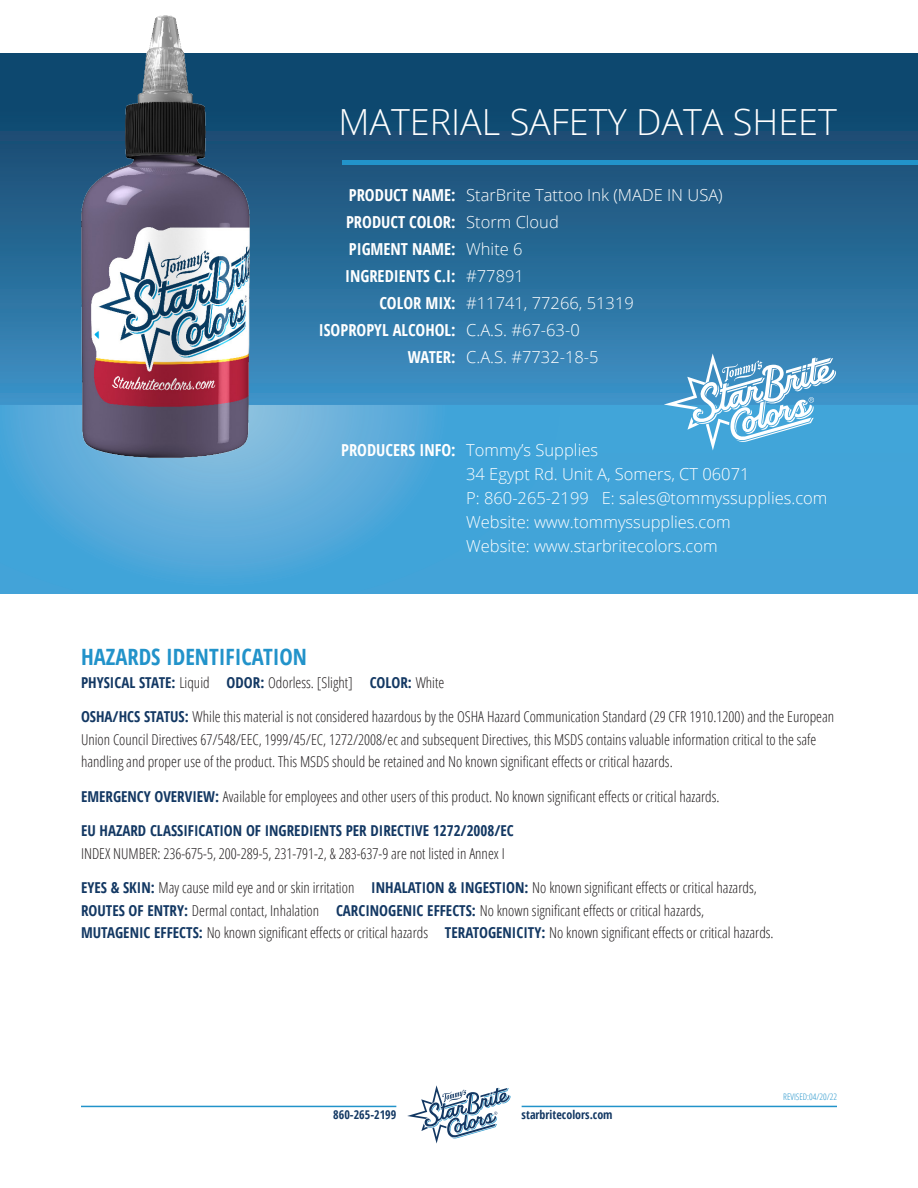
<style>
.page{position:relative;width:918px;height:1188px;background:#fff}
.page>*{position:absolute;margin:0;border:0;box-sizing:border-box;transform-origin:0 0}
.t1{font:300 36px "Open Sans";color:#fff}
.t2{font:700 22.5px "Open Sans Condensed";color:#2293ca}
.t3{font:300 16.5px "Open Sans";color:#fff}
.t4{font:700 16.5px "Open Sans Condensed";color:#fff}
.t5{font:300 15px/22.5px "Open Sans Condensed";color:#231f20}
.t6{font:700 15px "Open Sans Condensed";color:#133863}
.t7{font:700 12px "Open Sans Condensed";color:#133863}
.t8{font:300 9px "Open Sans Condensed";color:#2293ca}
.s1{font-weight:700;color:#133863}
</style>
<div class="page">
<div style="left:0;top:404px;width:918px;height:190px;background:#42a4d8"></div>
<svg style="left:0;top:404px;width:559px;height:168px"></svg>
<div style="left:0;top:54px;width:918px;height:350px;background:linear-gradient(to bottom,#0a3d62,#3e8ec2)"></div>
<hr style="left:342px;top:160px;width:576px;height:4px;background:#2293ca">
<img style="left:78px;top:15px;width:175px;height:455px">
<svg style="left:664px;top:353px;width:173px;height:97px"></svg>
<hr style="left:81px;top:1106px;width:315px;height:1px;background:#2293ca">
<hr style="left:522px;top:1106px;width:315px;height:1px;background:#2293ca">
<svg style="left:407px;top:1085px;width:104px;height:59px"></svg>
<p class="t1" style="left:338px;top:98px;width:500px">MATERIAL SAFETY DATA SHEET</p>
<p class="t4" style="left:349px;top:184px;width:108px">PRODUCT NAME:</p>
<p class="t4" style="left:346px;top:211px;width:111px">PRODUCT COLOR:</p>
<p class="t4" style="left:349px;top:238px;width:108px">PIGMENT NAME:</p>
<p class="t4" style="left:345px;top:265px;width:112px">INGREDIENTS C.I:</p>
<p class="t4" style="left:380px;top:292px;width:78px">COLOR MIX:</p>
<p class="t4" style="left:319px;top:319px;width:138px">ISOPROPYL ALCOHOL:</p>
<p class="t4" style="left:408px;top:346px;width:49px">WATER:</p>
<p class="t3" style="left:466px;top:184px;width:258px">StarBrite Tattoo Ink (MADE IN USA)</p>
<p class="t3" style="left:466px;top:211px;width:94px">Storm Cloud</p>
<p class="t3" style="left:466px;top:238px;width:58px">White 6</p>
<p class="t3" style="left:466px;top:265px;width:59px">#77891</p>
<p class="t3" style="left:466px;top:292px;width:169px">#11741, 77266, 51319</p>
<p class="t3" style="left:466px;top:319px;width:115px">C.A.S. #67-63-0</p>
<p class="t3" style="left:466px;top:346px;width:134px">C.A.S. #7732-18-5</p>
<p class="t4" style="left:341px;top:438px;width:116px">PRODUCERS INFO:</p>
<p class="t3" style="left:466px;top:438px;width:133px">Tommy’s Supplies</p>
<p class="t3" style="left:466px;top:462px;width:285px">34 Egypt Rd. Unit A, Somers, CT 06071</p>
<p class="t3" style="left:466px;top:486px;width:363px">P: 860-265-2199 E: sales@tommyssupplies.com</p>
<p class="t3" style="left:466px;top:510px;width:266px">Website: www.tommyssupplies.com</p>
<p class="t3" style="left:466px;top:534px;width:253px">Website: www.starbritecolors.com</p>
<p class="t2" style="left:81px;top:641px;width:228px">HAZARDS IDENTIFICATION</p>
<p class="t5" style="left:81px;top:671px;width:365px"><span class="s1">PHYSICAL STATE:</span> Liquid <span class="s1">ODOR:</span> Odorless. [Slight] <span class="s1">COLOR:</span> White</p>
<p class="t5" style="left:81px;top:705px;width:755px"><span class="s1">OSHA/HCS STATUS:</span> While this material is not considered hazardous by the OSHA Hazard Communication Standard (29 CFR 1910.1200) and the European<br>Union Council Directives 67/548/EEC, 1999/45/EC, 1272/2008/ec and subsequent Directives, this MSDS contains valuable information critical to the safe handling and proper use of the product. This MSDS should be retained and No known significant effects or critical hazards.</p>
<p class="t5" style="left:81px;top:785px;width:640px"><span class="s1">EMERGENCY OVERVIEW:</span> Available for employees and other users of this product. No known significant effects or critical hazards.</p>
<p class="t6" style="left:81px;top:820px;width:434px">EU HAZARD CLASSIFICATION OF INGREDIENTS PER DIRECTIVE 1272/2008/EC</p>
<p class="t5" style="left:81px;top:842px;width:425px">INDEX NUMBER: 236-675-5, 200-289-5, 231-791-2, &amp; 283-637-9 are not listed in Annex I</p>
<p class="t5" style="left:81px;top:876px;width:694px"><span class="s1">EYES &amp; SKIN:</span> May cause mild eye and or skin irritation <span class="s1">INHALATION &amp; INGESTION:</span> No known significant effects or critical hazards,<br><span class="s1">ROUTES OF ENTRY:</span> Dermal contact, Inhalation <span class="s1">CARCINOGENIC EFFECTS:</span> No known significant effects or critical hazards,<br><span class="s1">MUTAGENIC EFFECTS:</span> No known significant effects or critical hazards <span class="s1">TERATOGENICITY:</span> No known significant effects or critical hazards.</p>
<p class="t7" style="left:333px;top:1107px;width:65px">860-265-2199</p>
<p class="t7" style="left:522px;top:1107px;width:92px">starbritecolors.com</p>
<p class="t8" style="left:783px;top:1091px;width:55px">REVISED:04/20/22</p>
</div>
